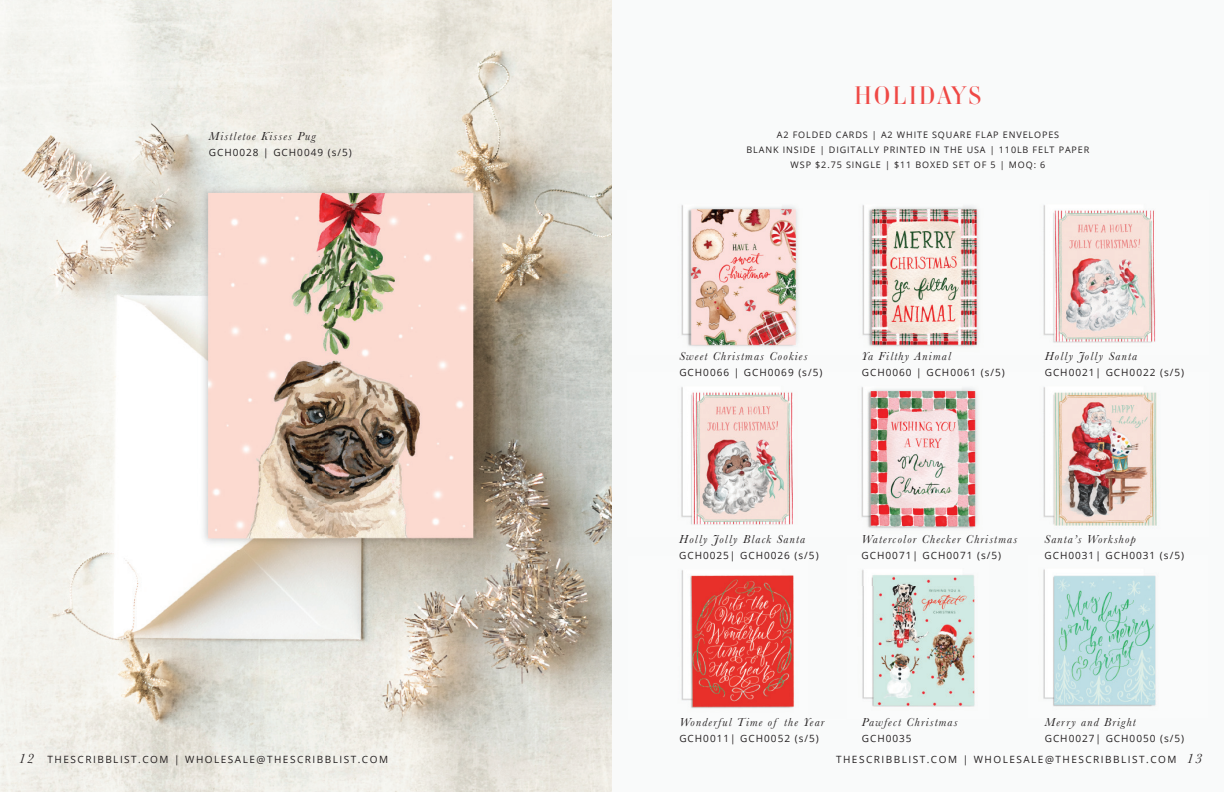
<style>
.page{position:relative;width:1224px;height:792px;background:#fff}
.page>*{position:absolute;margin:0;border:0;box-sizing:border-box;transform-origin:0 0}
.t1{font:25px "Ambroise Std";letter-spacing:.1em;color:#ef4845}
.t2{font:italic 12px "Baskerville";letter-spacing:.1em;color:#231f20}
.t3{font:10px "Open Sans";letter-spacing:.1em;color:#231f20}
.t4{font:10px "Open Sans";letter-spacing:.15em;color:#231f20}
.t5{font:9px/15px "Open Sans";letter-spacing:.1em;color:#231f20;text-align:center}
.s1{font-family:"Baskerville";font-style:italic;font-size:14px}
</style>
<div class="page">
<div style="left:4px;top:0;width:1220px;height:792px;background:#f9fafa"></div>
<img style="left:681px;top:205px;width:117px;height:142px">
<img style="left:862px;top:205px;width:117px;height:142px">
<img style="left:1043px;top:205px;width:113px;height:138px">
<img style="left:681px;top:387px;width:112px;height:138px">
<img style="left:1043px;top:387px;width:114px;height:139px">
<img style="left:861px;top:387px;width:117px;height:142px">
<img style="left:681px;top:570px;width:113px;height:138px">
<img style="left:1043px;top:569px;width:113px;height:138px">
<img style="left:862px;top:570px;width:113px;height:17px">
<img style="left:862px;top:587px;width:113px;height:120px">
<img style="left:0;top:0;width:612px;height:792px">
<p class="t2" style="left:209px;top:128px;width:108px">Mistletoe Kisses Pug</p>
<p class="t3" style="left:209px;top:145px;width:145px">GCH0028 | GCH0049 (s/5)</p>
<p class="t4" style="left:19px;top:752px;width:371px"><span class="s1">12</span> THESCRIBBLIST.COM | WHOLESALE@THESCRIBBLIST.COM</p>
<h1 class="t1" style="left:855px;top:80px;width:128px">HOLIDAYS</h1>
<p class="t5" style="left:747px;top:127px;width:344px">A2 FOLDED CARDS | A2 WHITE SQUARE FLAP ENVELOPES<br>BLANK INSIDE | DIGITALLY PRINTED IN THE USA | 110LB FELT PAPER<br>WSP $2.75 SINGLE | $11 BOXED SET OF 5 | MOQ: 6</p>
<p class="t2" style="left:679px;top:349px;width:130px">Sweet Christmas Cookies</p>
<p class="t3" style="left:679px;top:366px;width:145px">GCH0066 | GCH0069 (s/5)</p>
<p class="t2" style="left:862px;top:349px;width:91px">Ya Filthy Animal</p>
<p class="t3" style="left:862px;top:366px;width:145px">GCH0060 | GCH0061 (s/5)</p>
<p class="t2" style="left:1045px;top:349px;width:94px">Holly Jolly Santa</p>
<p class="t3" style="left:1045px;top:366px;width:141px">GCH0021| GCH0022 (s/5)</p>
<p class="t2" style="left:679px;top:531px;width:127px">Holly Jolly Black Santa</p>
<p class="t3" style="left:679px;top:548px;width:141px">GCH0025| GCH0026 (s/5)</p>
<p class="t2" style="left:862px;top:531px;width:157px">Watercolor Checker Christmas</p>
<p class="t3" style="left:862px;top:548px;width:141px">GCH0071| GCH0071 (s/5)</p>
<p class="t2" style="left:1045px;top:531px;width:93px">Santa’s Workshop</p>
<p class="t3" style="left:1045px;top:548px;width:141px">GCH0031| GCH0031 (s/5)</p>
<p class="t2" style="left:679px;top:714px;width:147px">Wonderful Time of the Year</p>
<p class="t3" style="left:679px;top:732px;width:141px">GCH0011| GCH0052 (s/5)</p>
<p class="t2" style="left:862px;top:714px;width:97px">Pawfect Christmas</p>
<p class="t3" style="left:862px;top:732px;width:51px">GCH0035</p>
<p class="t2" style="left:1045px;top:714px;width:93px">Merry and Bright</p>
<p class="t3" style="left:1045px;top:732px;width:141px">GCH0027| GCH0050 (s/5)</p>
<p class="t4" style="left:836px;top:752px;width:368px">THESCRIBBLIST.COM | WHOLESALE@THESCRIBBLIST.COM <span class="s1">13</span></p>
</div>
